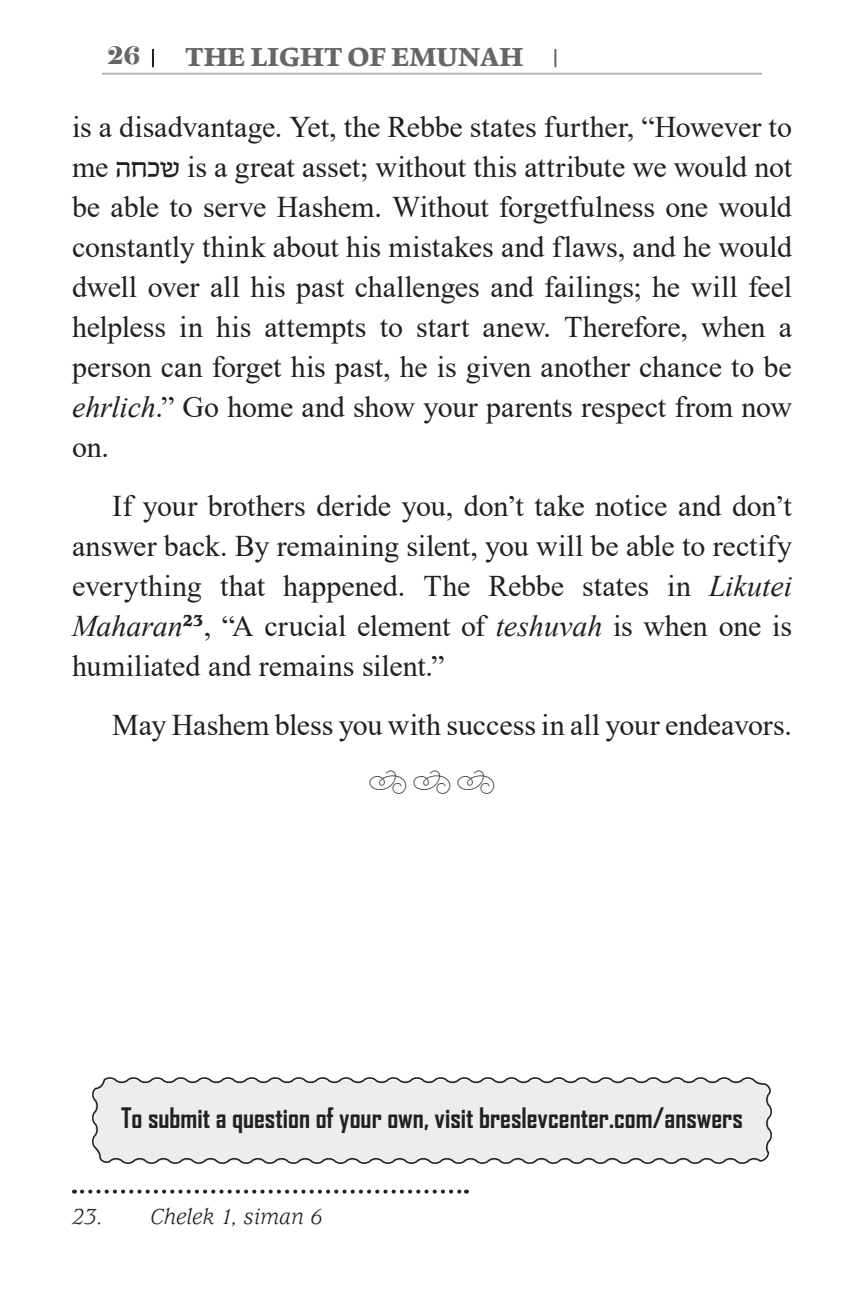
<style>
.page{position:relative;width:864px;height:1296px;background:#fff}
.page>*{position:absolute;margin:0;border:0;box-sizing:border-box;transform-origin:0 0}
.flowing_text{font:30px/40px "Times New Roman";letter-spacing:-.005em;color:#231f20;text-align:justify}
.List_Paragraph{font:700 27px "Agency FB";color:#231f20}
.t1{font:700 26px "Krete";color:#666}
.t2{font:900 26px "Temeraire Display";color:#666}
.flowing_text-2{font:25.6px "EFT Sharvit";color:#231f20}
.Footnotes{font:italic 24px "Usherwood Std";letter-spacing:-.01em;color:#231f20}
.s1{font-style:italic}
</style>
<div class="page">
<hr style="left:102px;top:73px;width:660px;height:2px;background:#b8b5b5">
<svg style="left:554px;top:49px;width:2px;height:18px"></svg>
<svg style="left:152px;top:49px;width:2px;height:18px"></svg>
<svg style="left:82px;top:1190px;width:385px;height:4px"></svg>
<svg style="left:92px;top:1077px;width:680px;height:87px;background:#e5e5e5"></svg>
<p class="t2" style="left:108px;top:38px;width:34px">26</p>
<p class="t1" style="left:185px;top:40px;width:340px">THE LIGHT OF EMUNAH</p>
<p class="flowing_text" style="left:72px;top:106px;width:722px">is a disadvantage. Yet, the Rebbe states further, “However to me</p>
<p class="flowing_text" style="left:72px;top:146px;width:722px;text-indent:115px">is a great asset; without this attribute we would not be able to serve Hashem. Without forgetfulness one would constantly think about his mistakes and flaws, and he would dwell over all his past challenges and failings; he will feel helpless in his attempts to start anew. Therefore, when a person can forget his past, he is given another chance to be <span class="s1">ehrlich</span>.” Go home and show your parents respect from now on.</p>
<p class="flowing_text" style="left:72px;top:485px;width:722px;text-indent:40px">If your brothers deride you, don’t take notice and don’t answer back. By remaining silent, you will be able to rectify everything that happened. The Rebbe states in <span class="s1">Likutei Maharan</span><sup>23</sup>, “A crucial element of <span class="s1">teshuvah</span> is when one is humiliated and remains silent.”</p>
<p class="flowing_text" style="left:112px;top:704px;width:681px">May Hashem bless you with success in all your endeavors.</p>
<p class="flowing_text-2" style="left:115px;top:154px;width:66px">חה שכ</p>
<p class="List_Paragraph" style="left:121px;top:1101px;width:623px">To submit a question of your own, visit breslevcenter.com/answers</p>
<p class="Footnotes" style="left:72px;top:1204px;width:252px">23. Chelek 1, siman 6</p>
</div>
